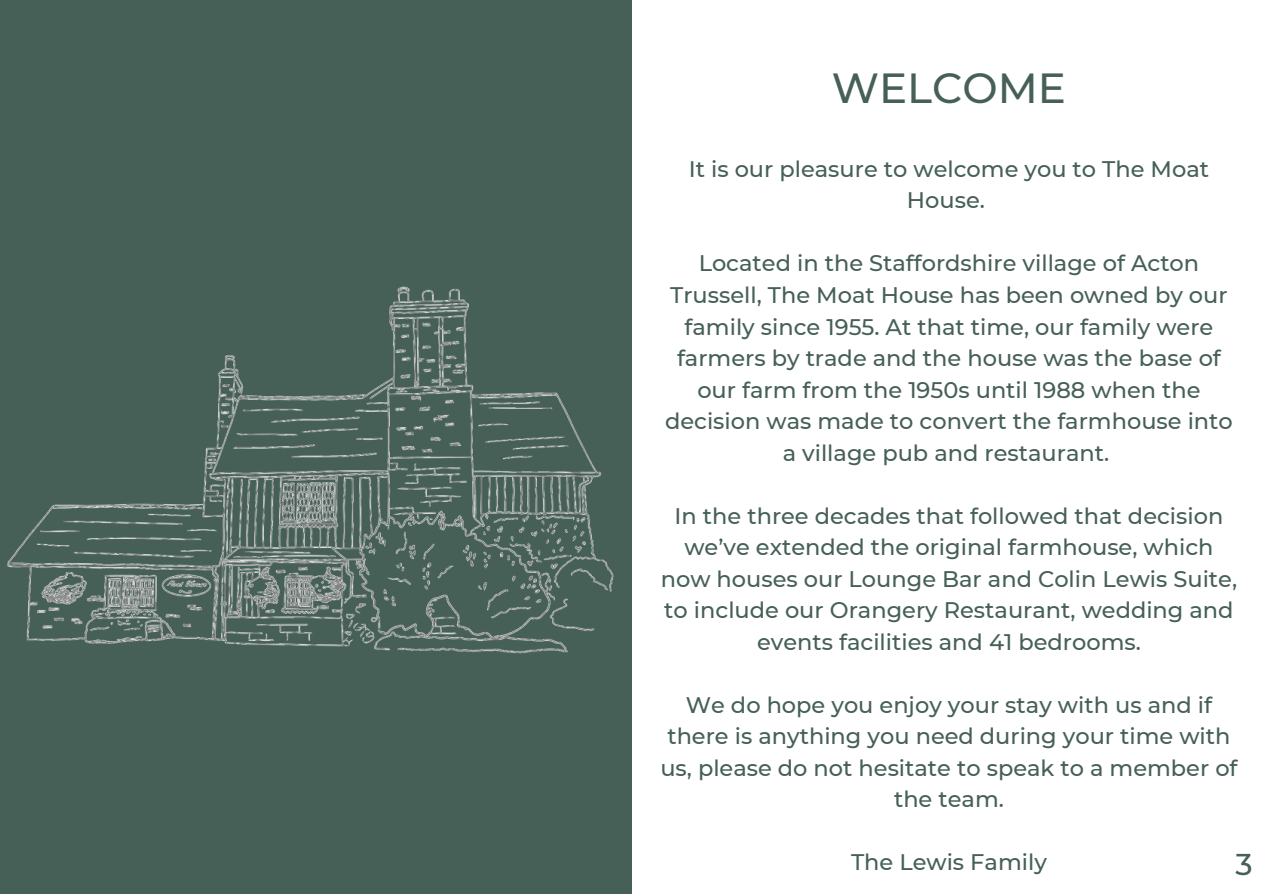
<style>
.page{position:relative;width:1263px;height:894px;background:#fff}
.page>*{position:absolute;margin:0;border:0;box-sizing:border-box;transform-origin:0 0}
.t1{font:500 42px "Montserrat";color:#466057}
.t2{font:500 30px "Montserrat";color:#466057}
.t3{font:500 22.5px/31.5px "Montserrat";color:#466057;text-align:center}
</style>
<div class="page">
<div style="left:0;top:0;width:631px;height:893px;background:#466057"></div>
<img style="left:7px;top:286px;width:607px;height:368px">
<p class="t1" style="left:832px;top:62px;width:236px">WELCOME</p>
<p class="t3" style="left:689px;top:153px;width:522px">It is our pleasure to welcome you to The Moat<br>House.</p>
<p class="t3" style="left:665px;top:247px;width:569px">Located in the Staffordshire village of Acton Trussell, The Moat House has been owned by our family since 1955. At that time, our family were farmers by trade and the house was the base of our farm from the 1950s until 1988 when the decision was made to convert the farmhouse into a village pub and restaurant.</p>
<p class="t3" style="left:661px;top:499px;width:578px">In the three decades that followed that decision we’ve extended the original farmhouse, which now houses our Lounge Bar and Colin Lewis Suite, to include our Orangery Restaurant, wedding and events facilities and 41 bedrooms.</p>
<p class="t3" style="left:660px;top:688px;width:579px">We do hope you enjoy your stay with us and if there is anything you need during your time with us, please do not hesitate to speak to a member of the team.</p>
<p class="t3" style="left:851px;top:846px;width:197px">The Lewis Family</p>
<p class="t2" style="left:1235px;top:845px;width:19px">3</p>
</div>
